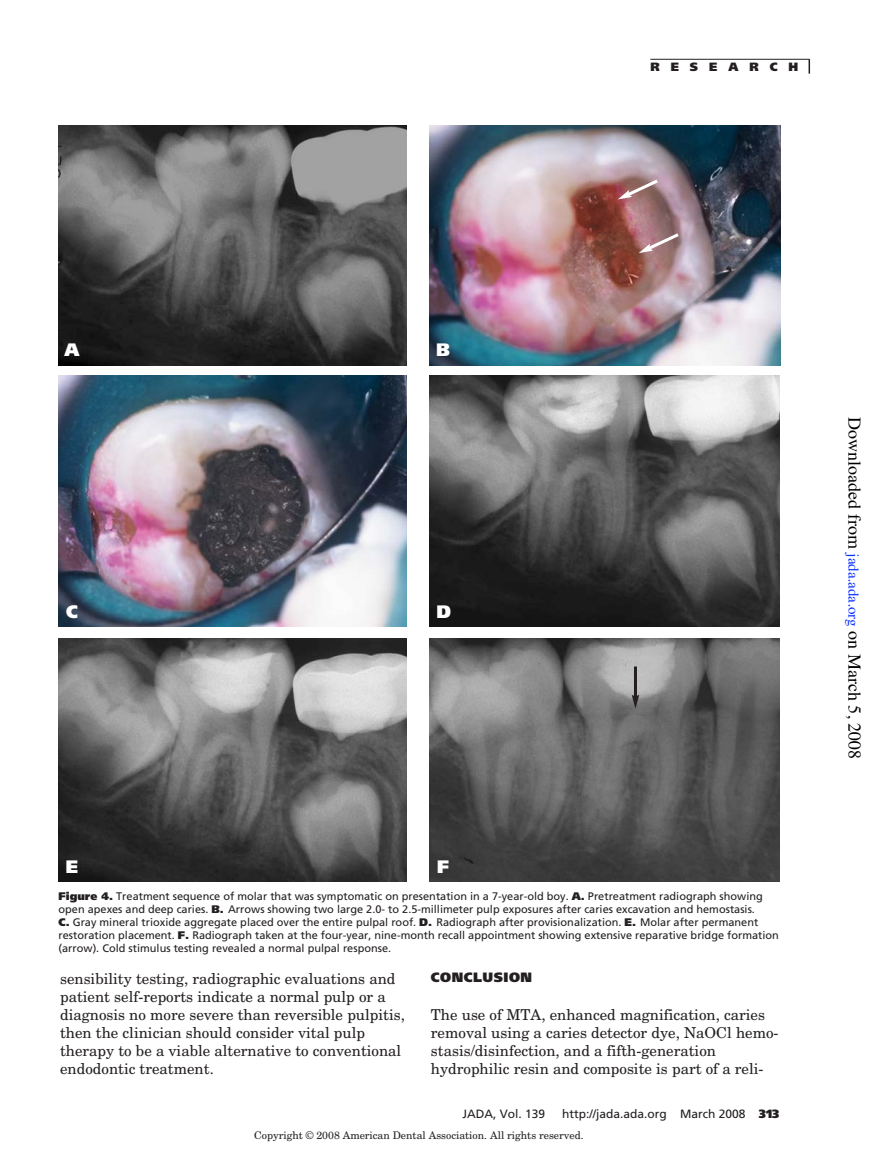
<style>
.page{position:relative;width:879px;height:1176px;background:#fff}
.page>*{position:absolute;margin:0;border:0;box-sizing:border-box;transform-origin:0 0}
.t1{font:18px "Times";color:#000}
.t2{font:900 18px "Frutiger";color:#fff}
.t3{font:15px/18px "New Century Schlbk";color:#231f20}
.t4{font:15px "Times";color:#0a31ff}
.t5{font:900 13.5px "Frutiger";letter-spacing:.035em;color:#231f20}
.t6{font:12px "Frutiger";color:#231f20}
.t7{font:900 12px "Frutiger";letter-spacing:.915em;color:#231f20}
.t8{font:10.95px/12.8px "Frutiger";color:#231f20}
.t9{font:10.5px "New Century Schlbk";color:#231f20}
.s1{font-weight:900}
</style>
<div class="page">
<img style="left:58px;top:58px;width:753px;height:824px">
<p class="t7" style="left:650px;top:59px;width:149px">RESEARCH</p>
<h1 class="t2" style="left:65px;top:339px;width:16px">A</h1>
<h1 class="t2" style="left:436px;top:339px;width:16px">B</h1>
<h1 class="t2" style="left:66px;top:600px;width:13px">C</h1>
<h1 class="t2" style="left:436px;top:600px;width:16px">D</h1>
<h1 class="t2" style="left:66px;top:855px;width:14px">E</h1>
<h1 class="t2" style="left:437px;top:855px;width:14px">F</h1>
<p class="t8" style="left:58px;top:889px;width:721px"><span class="s1">Figure 4.</span> Treatment sequence of molar that was symptomatic on presentation in a 7-year-old boy. <span class="s1">A.</span> Pretreatment radiograph showing open apexes and deep caries. <span class="s1">B.</span> Arrows showing two large 2.0- to 2.5-millimeter pulp exposures after caries excavation and hemostasis.<br><span class="s1">C.</span> Gray mineral trioxide aggregate placed over the entire pulpal roof. <span class="s1">D.</span> Radiograph after provisionalization. <span class="s1">E.</span> Molar after permanent restoration placement. <span class="s1">F.</span> Radiograph taken at the four-year, nine-month recall appointment showing extensive reparative bridge formation (arrow). Cold stimulus testing revealed a normal pulpal response.</p>
<p class="t3" style="left:60px;top:968px;width:346px">sensibility testing, radiographic evaluations and patient self-reports indicate a normal pulp or a diagnosis no more severe than reversible pulpitis, then the clinician should consider vital pulp therapy to be a viable alternative to conventional endodontic treatment.</p>
<p class="t5" style="left:430px;top:968px;width:102px">CONCLUSION</p>
<h2 class="t3" style="left:430px;top:1004px;width:349px">The use of MTA, enhanced magnification, caries removal using a caries detector dye, NaOCl hemo&shy;stasis/disinfection, and a fifth-generation hydrophilic resin and composite is part of a reli-</h2>
<p class="t6" style="left:462px;top:1106px;width:84px">JADA, Vol. 139</p>
<p class="t6" style="left:561px;top:1106px;width:219px">http://jada.ada.org March 2008 <span class="s1">313</span></p>
<p class="t9" style="left:254px;top:1127px;width:331px">Copyright © 2008 American Dental Association. All rights reserved.</p>
<h1 class="t1" style="left:861px;top:417px;width:133px;rotate:90deg">Downloaded from</h1>
<h2 class="t4" style="left:859px;top:553px;width:75px;rotate:90deg">jada.ada.org</h2>
<h1 class="t1" style="left:861px;top:631px;width:129px;rotate:90deg">on March 5, 2008</h1>
</div>
